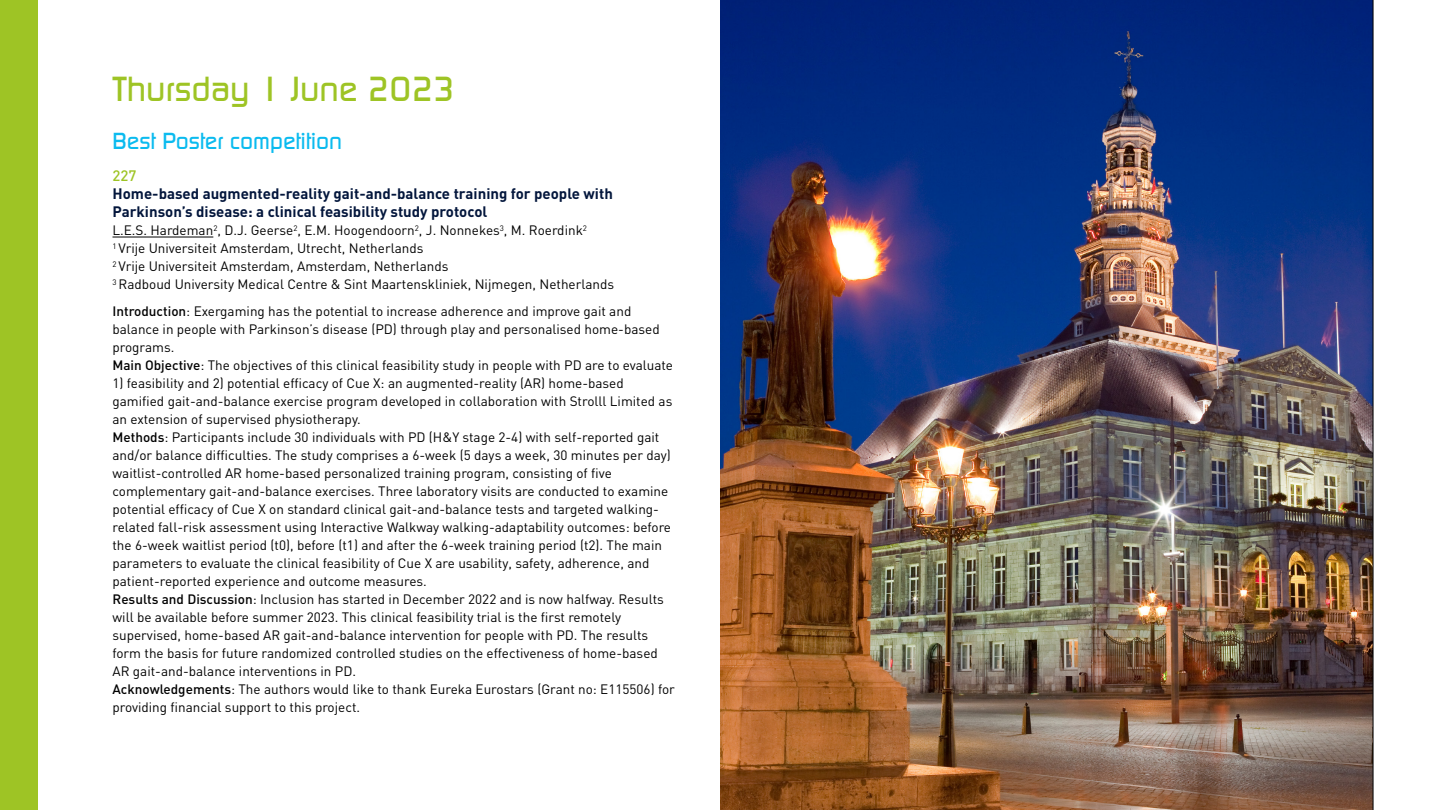
<style>
.page{position:relative;width:1440px;height:810px;background:#fff}
.page>*{position:absolute;margin:0;border:0;box-sizing:border-box;transform-origin:0 0}
.t1{font:500 33.75px "Digital";color:#9ec425}
.t2{font:500 22.5px "Digital";color:#0bbbef}
.t3{font:700 15px/18px "DIN";color:#03163c}
.t4{font:500 15px "DIN";color:#9ec425}
.t5{font:13.5px/18px "DIN";color:#000}
.s1{font-weight:500}
</style>
<div class="page">
<img style="left:720px;top:0;width:652px;height:810px">
<div style="left:0;top:0;width:37px;height:810px;background:#9ec425"></div>
<hr style="left:112px;top:237px;width:101px;height:1px;background:#000">
<hr style="left:1373px;top:0;width:1px;height:810px;background:#000">
<h1 class="t1" style="left:112px;top:69px;width:344px">Thursday 1 June 2023</h1>
<h2 class="t2" style="left:112px;top:127px;width:231px">Best Poster competition</h2>
<p class="t4" style="left:112px;top:166px;width:25px">227</p>
<p class="t3" style="left:112px;top:184px;width:502px">Home-based augmented-reality gait-and-balance training for people with<br>Parkinson’s disease: a clinical feasibility study protocol</p>
<p class="t5" style="left:112px;top:221px;width:503px">L.E.S. Hardeman<sup>2</sup>, D.J. Geerse<sup>2</sup>, E.M. Hoogendoorn<sup>2</sup>, J. Nonnekes<sup>3</sup>, M. Roerdink<sup>2<br>1</sup> Vrije Universiteit Amsterdam, Utrecht, Netherlands<br><sup>2</sup> Vrije Universiteit Amsterdam, Amsterdam, Netherlands<br><sup>3</sup> Radboud University Medical Centre &amp; Sint Maartenskliniek, Nijmegen, Netherlands</p>
<p class="t5" style="left:113px;top:302px;width:562px"><span class="s1">Introduction</span>: Exergaming has the potential to increase adherence and improve gait and balance in people with Parkinson’s disease (PD) through play and personalised home-based programs.<br><span class="s1">Main Objective</span>: The objectives of this clinical feasibility study in people with PD are to evaluate</p>
<p class="t5" style="left:113px;top:374px;width:564px">1) feasibility and 2) potential efficacy of Cue X: an augmented-reality (AR) home-based gamified gait-and-balance exercise program developed in collaboration with Strolll Limited as an extension of supervised physiotherapy.<br><span class="s1">Methods</span>: Participants include 30 individuals with PD (H&amp;Y stage 2-4) with self-reported gait and/or balance difficulties. The study comprises a 6-week (5 days a week, 30 minutes per day) waitlist-controlled AR home-based personalized training program, consisting of five complementary gait-and-balance exercises. Three laboratory visits are conducted to examine potential efficacy of Cue X on standard clinical gait-and-balance tests and targeted walking&shy;related fall-risk assessment using Interactive Walkway walking-adaptability outcomes: before the 6-week waitlist period (t0), before (t1) and after the 6-week training period (t2). The main parameters to evaluate the clinical feasibility of Cue X are usability, safety, adherence, and patient-reported experience and outcome measures.<br><span class="s1">Results and Discussion</span>: Inclusion has started in December 2022 and is now halfway. Results will be available before summer 2023. This clinical feasibility trial is the first remotely supervised, home-based AR gait-and-balance intervention for people with PD. The results form the basis for future randomized controlled studies on the effectiveness of home-based AR gait-and-balance interventions in PD.<br><span class="s1">Acknowledgements</span>: The authors would like to thank Eureka Eurostars (Grant no: E115506) for providing financial support to this project.</p>
</div>
